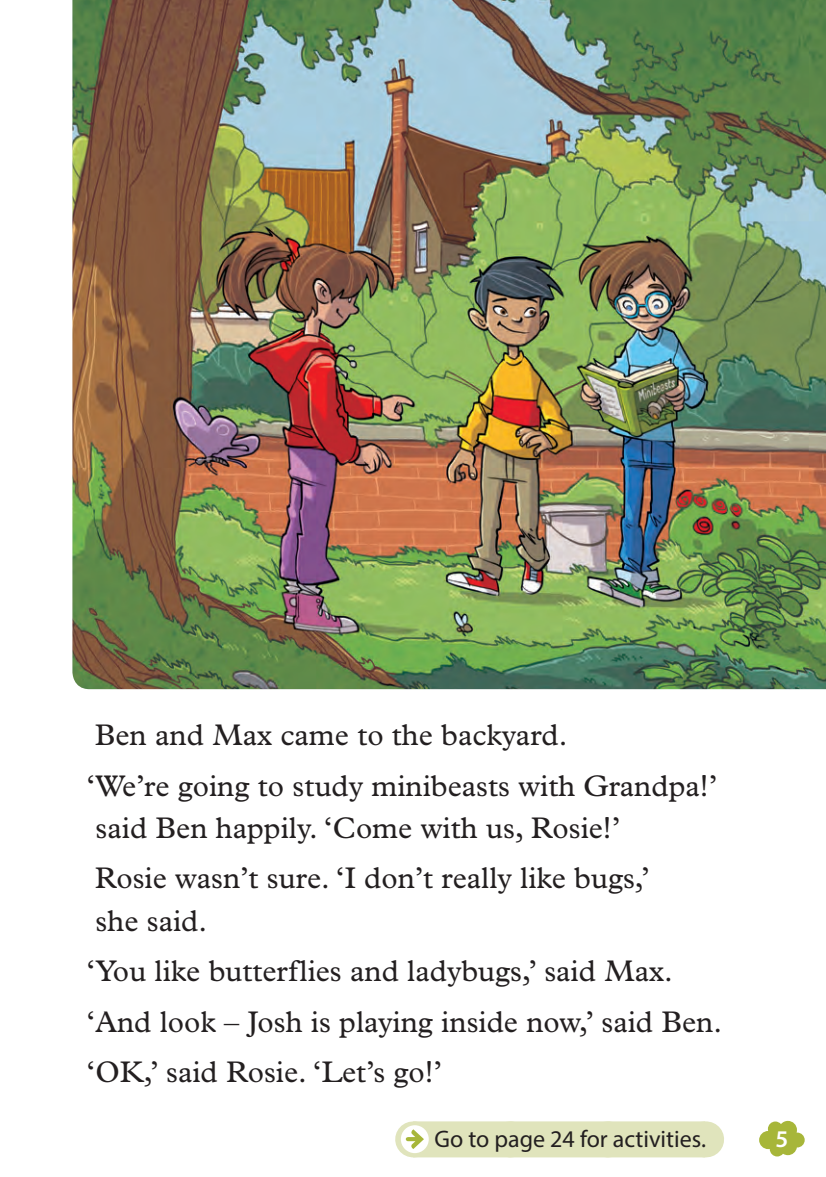
<style>
.page{position:relative;width:826px;height:1177px;background:#fff}
.page>*{position:absolute;margin:0;border:0;box-sizing:border-box;transform-origin:0 0}
.t1{font:30px/50.4px "Plantin Std";color:#231f20}
.t2{font:24px "Myriad Pro";color:#231f20}
.t3{font:600 24px "Myriad Pro";color:#fff}
</style>
<div class="page">
<img style="left:72px;top:0;width:753px;height:689px">
<svg style="left:759px;top:1120px;width:45px;height:36px"></svg>
<div style="left:413px;top:1121px;width:291px;height:36px;background:#e0e4bc"></div>
<svg style="left:510px;top:1121px;width:146px;height:1px"></svg>
<hr style="left:704px;top:1121px;width:1px;height:36px;background:#e0e4bc">
<div style="left:400px;top:1125px;width:28px;height:28px;background:#fff;border-radius:50%"></div>
<svg style="left:405px;top:1129px;width:19px;height:20px"></svg>
<p class="t1" style="left:87px;top:710px;width:632px">Ben and Max came to the backyard.<br>‘We’re going to study minibeasts with Grandpa!’</p>
<p class="t1" style="left:95px;top:803px;width:556px">said Ben happily. ‘Come with us, Rosie!’<br>Rosie wasn’t sure. ‘I don’t really like bugs,’</p>
<p class="t1" style="left:87px;top:895px;width:636px">she said.<br>‘You like butterflies and ladybugs,’ said Max. ‘And look – Josh is playing inside now,’ said Ben. ‘OK,’ said Rosie. ‘Let’s go!’</p>
<p class="t2" style="left:434px;top:1124px;width:273px">Go to page 24 for activities.</p>
<p class="t3" style="left:775px;top:1123px;width:14px">5</p>
</div>
